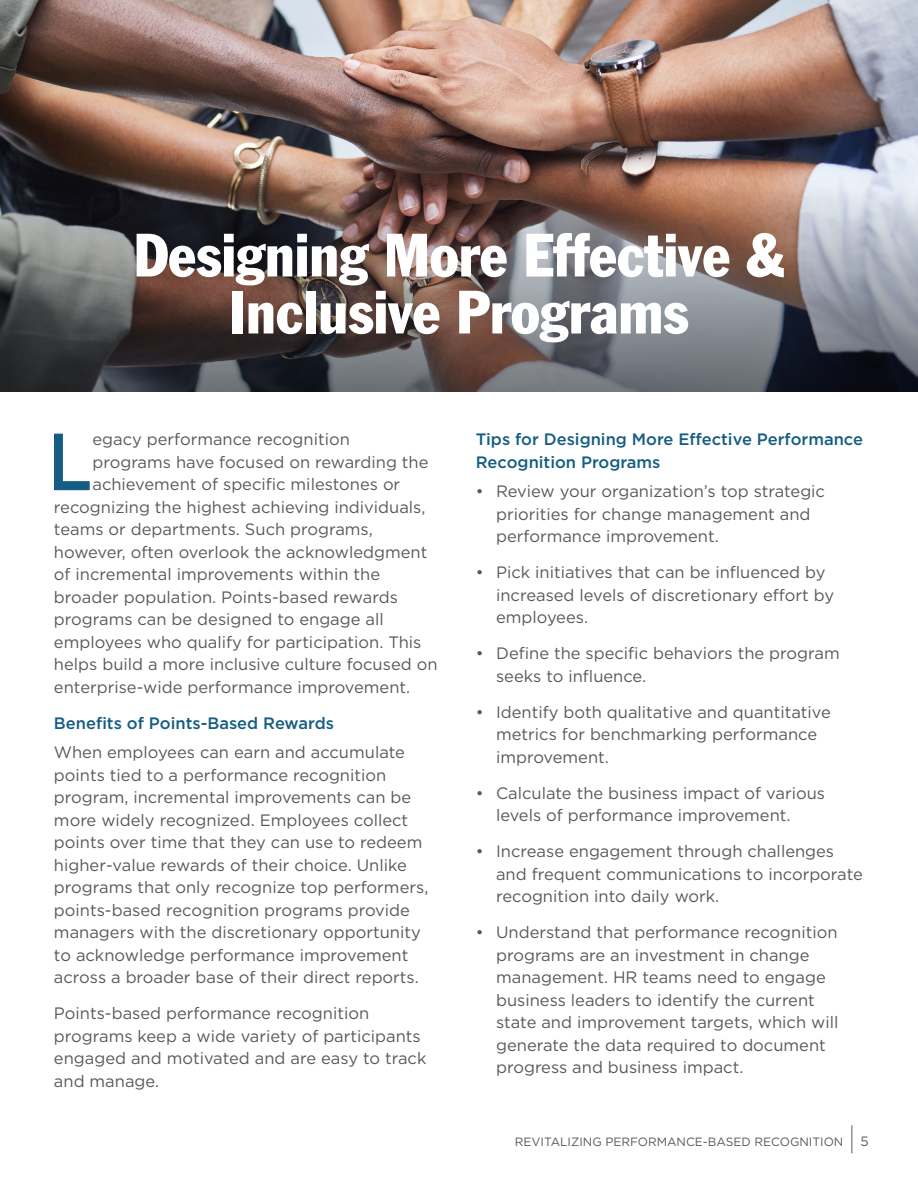
<style>
.page{position:relative;width:918px;height:1188px;background:#fff}
.page>*{position:absolute;margin:0;border:0;box-sizing:border-box;transform-origin:0 0}
.t1{font:500 80.85px "Gotham";color:#155d82;scale:.9 1}
.t2{font:condensed 60px/57px "Franklin Gothic Std";color:#fff;text-align:center}
.t3{font:16.5px/22.5px "Gotham";color:#58595b}
.t4{font:500 16.5px/22.5px "Gotham";color:#155d82}
.t5{font:13.5px "Gotham";color:#58595b}
.t6{font:12px "Gotham";color:#58595b}
</style>
<div class="page">
<img style="left:0;top:0;width:918px;height:186px">
<img style="left:0;top:186px;width:918px;height:206px">
<svg style="left:852px;top:1125px;width:1px;height:28px"></svg>
<h2 class="t2" style="left:134px;top:227px;width:652px">Designing More Effective &amp;<br>Inclusive Programs</h2>
<h1 class="t1" style="left:47px;top:409px;width:52px">L</h1>
<p class="t3" style="left:92px;top:428px;width:259px">egacy performance recognition</p>
<p class="t3" style="left:92px;top:450px;width:338px">programs have focused on rewarding the</p>
<p class="t3" style="left:92px;top:473px;width:309px">achievement of specific milestones or</p>
<p class="t3" style="left:54px;top:495px;width:373px">recognizing the highest achieving individuals,</p>
<p class="t3" style="left:54px;top:518px;width:320px">teams or departments. Such programs,</p>
<p class="t3" style="left:54px;top:540px;width:375px">however, often overlook the acknowledgment</p>
<p class="t3" style="left:54px;top:563px;width:328px">of incremental improvements within the</p>
<p class="t3" style="left:54px;top:585px;width:345px">broader population. Points-based rewards</p>
<p class="t3" style="left:54px;top:608px;width:331px">programs can be designed to engage all</p>
<p class="t3" style="left:54px;top:630px;width:369px">employees who qualify for participation. This</p>
<p class="t3" style="left:54px;top:653px;width:385px">helps build a more inclusive culture focused on</p>
<p class="t3" style="left:54px;top:675px;width:358px">enterprise-wide performance improvement.</p>
<p class="t4" style="left:54px;top:711px;width:282px">Benefits of Points-Based Rewards</p>
<p class="t3" style="left:54px;top:741px;width:376px">When employees can earn and accumulate points tied to a performance recognition program, incremental improvements can be more widely recognized. Employees collect points over time that they can use to redeem higher-value rewards of their choice. Unlike programs that only recognize top performers, points-based recognition programs provide managers with the discretionary opportunity to acknowledge performance improvement across a broader base of their direct reports.</p>
<p class="t3" style="left:54px;top:1002px;width:374px">Points-based performance recognition programs keep a wide variety of participants engaged and motivated and are easy to track and manage.</p>
<p class="t4" style="left:476px;top:428px;width:389px">Tips for Designing More Effective Performance<br>Recognition Programs</p>
<p class="t3" style="left:496px;top:480px;width:330px;text-indent:-20px">• Review your organization’s top strategic priorities for change management and performance improvement.</p>
<p class="t3" style="left:496px;top:561px;width:340px;text-indent:-20px">• Pick initiatives that can be influenced by increased levels of discretionary effort by employees.</p>
<p class="t3" style="left:496px;top:642px;width:345px;text-indent:-20px">• Define the specific behaviors the program seeks to influence.</p>
<p class="t3" style="left:496px;top:700px;width:336px;text-indent:-20px">• Identify both qualitative and quantitative metrics for benchmarking performance improvement.</p>
<p class="t3" style="left:496px;top:781px;width:331px;text-indent:-20px">• Calculate the business impact of various levels of performance improvement.</p>
<p class="t3" style="left:496px;top:840px;width:368px;text-indent:-20px">• Increase engagement through challenges and frequent communications to incorporate recognition into daily work.</p>
<p class="t3" style="left:496px;top:921px;width:344px;text-indent:-20px">• Understand that performance recognition programs are an investment in change management. HR teams need to engage business leaders to identify the current state and improvement targets, which will generate the data required to document progress and business impact.</p>
<p class="t6" style="left:515px;top:1134px;width:330px">REVITALIZING PERFORMANCE-BASED RECOGNITION</p>
<p class="t5" style="left:860px;top:1132px;width:10px">5</p>
</div>
